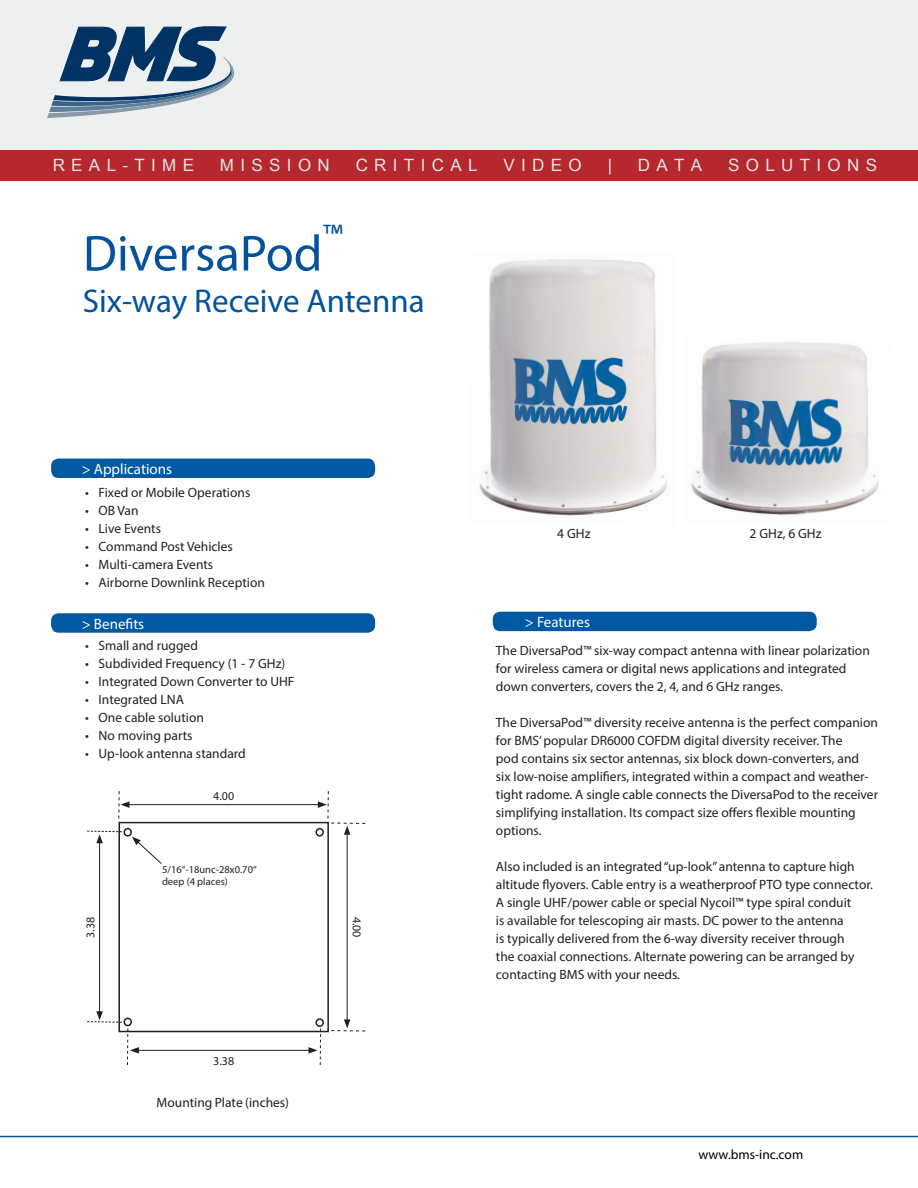
<style>
.page{position:relative;width:918px;height:1188px;background:#fff}
.page>*{position:absolute;margin:0;border:0;box-sizing:border-box;transform-origin:0 0}
.t1{font:51px "Myriad Pro";color:#04529a}
.t2{font:33px "Myriad Pro";color:#04529a}
.t3{font:16.95px "Arial Unicode MS";letter-spacing:.375em;color:#dfe4e7}
.t4{font:15px "Myriad Pro";color:#fff}
.t5{font:13.5px/18px "Myriad Pro";color:#231f20}
.t6{font:13.5px "Myriad Pro";color:#000}
.t7{font:12px "Myriad Pro";color:#231f20}
.t8{font:10.5px/12.6px "Myriad Pro";color:#231f20}
</style>
<div class="page">
<img style="left:479px;top:259px;width:188px;height:257px">
<div style="left:118px;top:822px;width:211px;height:210px;border:2px solid #231f20"></div>
<div style="left:315px;top:1018px;width:9px;height:9px;border:2px solid #231f20;border-radius:50%"></div>
<div style="left:315px;top:828px;width:9px;height:9px;border:2px solid #231f20;border-radius:50%"></div>
<div style="left:124px;top:828px;width:8px;height:9px;border:2px solid #231f20;border-radius:50%"></div>
<hr style="left:136px;top:1050px;width:175px;height:1px;background:#231f20">
<svg style="left:308px;top:1028px;width:13px;height:37px"></svg>
<hr style="left:127px;top:804px;width:193px;height:1px;background:#231f20">
<svg style="left:118px;top:791px;width:12px;height:28px"></svg>
<hr style="left:99px;top:841px;width:1px;height:173px;background:#231f20">
<svg style="left:87px;top:830px;width:35px;height:13px"></svg>
<svg style="left:87px;top:1011px;width:52px;height:54px"></svg>
<hr style="left:347px;top:832px;width:1px;height:190px;background:#231f20">
<svg style="left:318px;top:791px;width:47px;height:44px"></svg>
<svg style="left:331px;top:1019px;width:34px;height:12px"></svg>
<svg style="left:132px;top:837px;width:30px;height:27px"></svg>
<img style="left:691px;top:342px;width:188px;height:174px">
<hr style="left:0;top:1136px;width:918px;height:1px;background:#04529a">
<div style="left:493px;top:612px;width:324px;height:19px;background:#015aa1;border-radius:8px"></div>
<div style="left:51px;top:459px;width:324px;height:19px;background:#015aa1;border-radius:8px"></div>
<div style="left:51px;top:613px;width:324px;height:20px;background:#015aa1;border-radius:8px"></div>
<div style="left:0;top:0;width:918px;height:162px;background:#eef0f0"></div>
<svg style="left:47px;top:26px;width:187px;height:92px"></svg>
<div style="left:0;top:151px;width:918px;height:30px;background:#b6282d"></div>
<p class="t3" style="left:53px;top:152px;width:143px">REAL-TIME</p>
<p class="t3" style="left:220px;top:152px;width:111px">MISSION</p>
<p class="t3" style="left:356px;top:152px;width:123px">CRITICAL</p>
<p class="t3" style="left:503px;top:152px;width:80px">VIDEO</p>
<p class="t3" style="left:608px;top:152px;width:6px">|</p>
<p class="t3" style="left:638px;top:152px;width:66px">DATA</p>
<p class="t3" style="left:728px;top:152px;width:151px">SOLUTIONS</p>
<p class="t2" style="left:322px;top:215px;width:22px">™</p>
<p class="t1" style="left:83px;top:222px;width:241px">DiversaPod</p>
<p class="t2" style="left:83px;top:280px;width:343px">Six-way Receive Antenna</p>
<p class="t4" style="left:82px;top:460px;width:92px">&gt; Applications</p>
<p class="t5" style="left:85px;top:483px;width:167px">• Fixed or Mobile Operations</p>
<p class="t5" style="left:85px;top:501px;width:55px">• OB Van</p>
<p class="t5" style="left:85px;top:519px;width:77px">• Live Events</p>
<p class="t5" style="left:85px;top:537px;width:149px">• Command Post Vehicles</p>
<p class="t5" style="left:85px;top:555px;width:130px">• Multi-camera Events</p>
<p class="t5" style="left:85px;top:573px;width:181px">• Airborne Downlink Reception</p>
<p class="t4" style="left:82px;top:615px;width:64px">&gt; Benefits</p>
<p class="t5" style="left:85px;top:636px;width:114px">• Small and rugged</p>
<p class="t5" style="left:85px;top:654px;width:202px">• Subdivided Frequency (1 - 7 GHz)</p>
<p class="t5" style="left:85px;top:672px;width:211px">• Integrated Down Converter to UHF</p>
<p class="t5" style="left:85px;top:690px;width:100px">• Integrated LNA</p>
<p class="t5" style="left:85px;top:708px;width:120px">• One cable solution</p>
<p class="t5" style="left:85px;top:726px;width:109px">• No moving parts</p>
<p class="t5" style="left:85px;top:744px;width:162px">• Up-look antenna standard</p>
<p class="t7" style="left:213px;top:788px;width:22px">4.00</p>
<p class="t7" style="left:83px;top:938px;width:22px;rotate:-90deg">3.38</p>
<p class="t8" style="left:162px;top:863px;width:96px">5/16“-18unc-28x0.70“ deep (4 places)</p>
<p class="t7" style="left:213px;top:1054px;width:22px">3.38</p>
<p class="t5" style="left:157px;top:1093px;width:134px">Mounting Plate (inches)</p>
<p class="t7" style="left:364px;top:917px;width:22px;rotate:90deg">4.00</p>
<p class="t5" style="left:557px;top:524px;width:35px">4 GHz</p>
<p class="t5" style="left:750px;top:524px;width:74px">2 GHz, 6 GHz</p>
<p class="t4" style="left:525px;top:613px;width:67px">&gt; Features</p>
<p class="t5" style="left:496px;top:641px;width:375px">The DiversaPod™ six-way compact antenna with linear polarization for wireless camera or digital news applications and integrated down converters, covers the 2, 4, and 6 GHz ranges.</p>
<p class="t5" style="left:496px;top:713px;width:384px">The DiversaPod™ diversity receive antenna is the perfect companion for BMS’ popular DR6000 COFDM digital diversity receiver. The<br>pod contains six sector antennas, six block down-converters, and<br>six low-noise amplifiers, integrated within a compact and weather&shy;tight radome. A single cable connects the DiversaPod to the receiver simplifying installation. Its compact size offers flexible mounting options.</p>
<p class="t5" style="left:496px;top:857px;width:378px">Also included is an integrated “up-look” antenna to capture high altitude flyovers. Cable entry is a weatherproof PTO type connector.<br>A single UHF/power cable or special Nycoil™ type spiral conduit<br>is available for telescoping air masts. DC power to the antenna<br>is typically delivered from the 6-way diversity receiver through<br>the coaxial connections. Alternate powering can be arranged by contacting BMS with your needs.</p>
<p class="t6" style="left:698px;top:1146px;width:106px">www.bms-inc.com</p>
</div>
